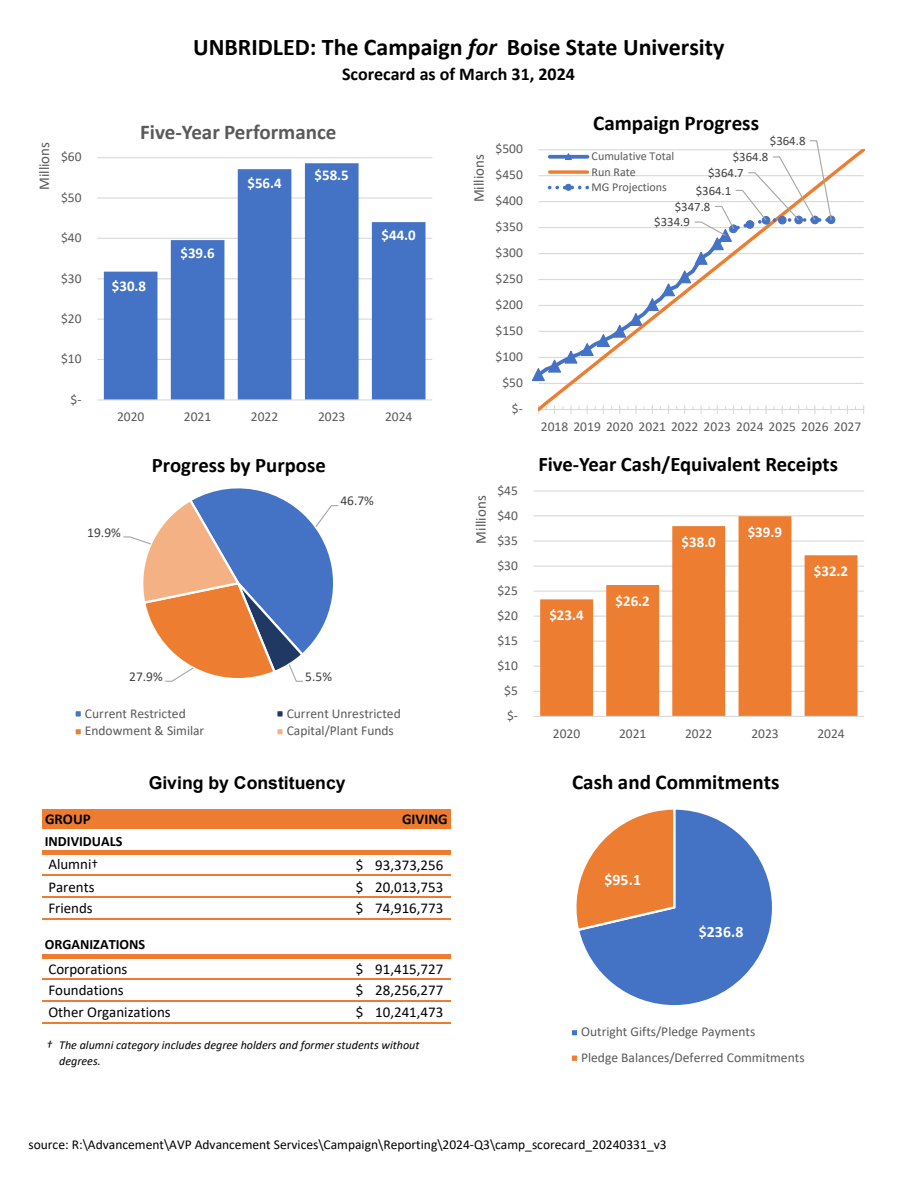
<style>
.page{position:relative;width:918px;height:1188px;background:#fff}
.page>*{position:absolute;margin:0;border:0;box-sizing:border-box;transform-origin:0 0}
.t1{font:700 24px "Calibri";color:#000}
.t2{font:700 21px "Calibri";color:#000}
.t3{font:700 21px "Calibri";color:#595959}
.t4{font:700 20.7px "Calibri";color:#000}
.t5{font:700 18px "Calibri";color:#000}
.t6{font:700 17.7px "Arial";color:#000}
.t7{font:700 15.9px "Calibri";color:#fff}
.t8{font:15px/21.8px "Calibri";color:#000}
.t9{font:700 15px "Calibri";color:#fff}
.t10{font:15px "Calibri";color:#595959}
.t11{font:700 15px "Calibri";color:#000}
.t12{font:700 14.25px "Calibri";color:#000}
.t13{font:13.5px/25.5px "Calibri";color:#595959}
.t14{font:13.5px "Calibri";color:#000}
.t15{font:13.5px "Calibri";color:#404040}
.t16{font:12.75px "Calibri";color:#404040}
.t17{font:italic 12px/16.2px "Calibri";color:#000}
.t18{font:12px/15.5px "Calibri";letter-spacing:-.005em;color:#595959}
.s1{font-style:italic}
.s2{font-size:13.5px}
</style>
<div class="page">
<div style="left:42px;top:809px;width:409px;height:21px;background:#ed7c31"></div>
<div style="left:42px;top:850px;width:409px;height:5px;background:#ed7c31"></div>
<hr style="left:42px;top:875px;width:409px;height:1px;background:#ed7c31">
<hr style="left:42px;top:896px;width:409px;height:2px;background:#ed7c31">
<hr style="left:42px;top:918px;width:409px;height:2px;background:#ed7c31">
<hr style="left:42px;top:954px;width:409px;height:4px;background:#ed7c31">
<hr style="left:42px;top:978px;width:409px;height:2px;background:#ed7c31">
<hr style="left:42px;top:1000px;width:409px;height:2px;background:#ed7c31">
<hr style="left:42px;top:1022px;width:409px;height:1px;background:#ed7c31">
<svg style="left:123px;top:488px;width:216px;height:194px"></svg>
<div style="left:75px;top:710px;width:7px;height:8px;background:#4472c4"></div>
<div style="left:73px;top:709px;width:10px;height:10px;border:2px solid #fff"></div>
<div style="left:276px;top:710px;width:8px;height:8px;background:#203864"></div>
<div style="left:275px;top:709px;width:10px;height:10px;border:2px solid #fff"></div>
<div style="left:75px;top:728px;width:7px;height:7px;background:#ed7d31"></div>
<div style="left:73px;top:727px;width:10px;height:10px;border:2px solid #fff"></div>
<div style="left:276px;top:728px;width:8px;height:7px;background:#f4b183"></div>
<div style="left:275px;top:727px;width:10px;height:10px;border:2px solid #fff"></div>
<hr style="left:534px;top:691px;width:330px;height:1px;background:#d9d9d9">
<hr style="left:534px;top:666px;width:330px;height:1px;background:#d9d9d9">
<hr style="left:534px;top:641px;width:330px;height:1px;background:#d9d9d9">
<hr style="left:534px;top:616px;width:330px;height:1px;background:#d9d9d9">
<hr style="left:534px;top:591px;width:330px;height:1px;background:#d9d9d9">
<hr style="left:534px;top:566px;width:330px;height:1px;background:#d9d9d9">
<hr style="left:534px;top:541px;width:330px;height:1px;background:#d9d9d9">
<hr style="left:534px;top:515px;width:330px;height:1px;background:#d9d9d9">
<hr style="left:534px;top:490px;width:330px;height:2px;background:#d9d9d9">
<svg style="left:540px;top:516px;width:318px;height:200px;fill:#ed7d31"></svg>
<hr style="left:534px;top:716px;width:330px;height:1px;background:#d9d9d9">
<svg style="left:576px;top:809px;width:196px;height:197px"></svg>
<div style="left:571px;top:1029px;width:7px;height:7px;background:#4472c4"></div>
<div style="left:570px;top:1028px;width:9px;height:10px;border:2px solid #fff"></div>
<div style="left:571px;top:1054px;width:7px;height:8px;background:#ed7d31"></div>
<div style="left:570px;top:1053px;width:9px;height:10px;border:2px solid #fff"></div>
<hr style="left:97px;top:359px;width:335px;height:1px;background:#d9d9d9">
<hr style="left:97px;top:319px;width:335px;height:1px;background:#d9d9d9">
<hr style="left:97px;top:278px;width:335px;height:1px;background:#d9d9d9">
<hr style="left:97px;top:238px;width:335px;height:1px;background:#d9d9d9">
<hr style="left:97px;top:197px;width:335px;height:2px;background:#d9d9d9">
<hr style="left:97px;top:157px;width:335px;height:1px;background:#d9d9d9">
<svg style="left:104px;top:163px;width:322px;height:236px;fill:#4472c4"></svg>
<hr style="left:97px;top:399px;width:335px;height:2px;background:#d9d9d9">
<hr style="left:539px;top:149px;width:325px;height:1px;background:#d9d9d9">
<svg style="left:538px;top:150px;width:327px;height:260px"></svg>
<svg style="left:532px;top:140px;width:303px;height:242px"></svg>
<div style="left:565px;top:184px;width:7px;height:7px;border:1px solid #4472c4;border-radius:50%"></div>
<h1 class="t1" style="left:193px;top:37px;width:533px">UNBRIDLED: The Campaign <span class="s1">for</span> Boise State University</h1>
<h3 class="t5" style="left:342px;top:67px;width:235px">Scorecard as of March 31, 2024</h3>
<p class="t10" style="left:38px;top:190px;width:50px;rotate:-90deg">Millions</p>
<p class="t13" style="left:61px;top:145px;width:22px">$60</p>
<p class="t13" style="left:61px;top:186px;width:22px">$50</p>
<p class="t13" style="left:61px;top:226px;width:22px">$40</p>
<p class="t13" style="left:61px;top:266px;width:22px">$30</p>
<p class="t13" style="left:61px;top:307px;width:22px">$20</p>
<p class="t13" style="left:61px;top:347px;width:22px">$10</p>
<p class="t13" style="left:71px;top:388px;width:12px">$‐</p>
<h2 class="t3" style="left:140px;top:124px;width:198px">Five‐Year Performance</h2>
<p class="t9" style="left:112px;top:280px;width:36px">$30.8</p>
<p class="t9" style="left:181px;top:247px;width:36px">$39.6</p>
<p class="t9" style="left:248px;top:176px;width:36px">$56.4</p>
<p class="t9" style="left:315px;top:169px;width:36px">$58.5</p>
<p class="t9" style="left:382px;top:229px;width:36px">$44.0</p>
<p class="t13" style="left:117px;top:405px;width:29px">2020</p>
<p class="t13" style="left:184px;top:405px;width:29px">2021</p>
<p class="t13" style="left:251px;top:405px;width:29px">2022</p>
<p class="t13" style="left:318px;top:405px;width:29px">2023</p>
<p class="t13" style="left:385px;top:405px;width:29px">2024</p>
<p class="t15" style="left:87px;top:527px;width:35px">19.9%</p>
<h3 class="t4" style="left:152px;top:457px;width:175px">Progress by Purpose</h3>
<p class="t15" style="left:340px;top:495px;width:35px">46.7%</p>
<p class="t15" style="left:129px;top:671px;width:35px">27.9%</p>
<p class="t15" style="left:305px;top:671px;width:28px">5.5%</p>
<p class="t13" style="left:85px;top:702px;width:102px">Current Restricted</p>
<p class="t13" style="left:287px;top:702px;width:116px">Current Unrestricted</p>
<p class="t13" style="left:85px;top:719px;width:121px">Endowment &amp; Similar</p>
<p class="t13" style="left:287px;top:719px;width:109px">Capital/Plant Funds</p>
<p class="t10" style="left:473px;top:202px;width:50px;rotate:-90deg">Millions</p>
<p class="t13" style="left:496px;top:137px;width:29px">$500</p>
<p class="t13" style="left:496px;top:163px;width:29px">$450</p>
<p class="t13" style="left:496px;top:189px;width:29px">$400</p>
<p class="t13" style="left:496px;top:215px;width:29px">$350</p>
<p class="t13" style="left:496px;top:241px;width:29px">$300</p>
<p class="t13" style="left:496px;top:267px;width:29px">$250</p>
<p class="t13" style="left:496px;top:293px;width:29px">$200</p>
<p class="t13" style="left:496px;top:319px;width:29px">$150</p>
<p class="t13" style="left:496px;top:345px;width:29px">$100</p>
<p class="t13" style="left:502px;top:371px;width:22px">$50</p>
<p class="t13" style="left:512px;top:397px;width:12px">$‐</p>
<p class="t10" style="left:475px;top:544px;width:50px;rotate:-90deg">Millions</p>
<p class="t13" style="left:497px;top:479px;width:22px">$45</p>
<p class="t13" style="left:497px;top:504px;width:22px">$40</p>
<p class="t13" style="left:497px;top:529px;width:22px">$35</p>
<p class="t13" style="left:497px;top:554px;width:22px">$30</p>
<p class="t13" style="left:497px;top:579px;width:22px">$25</p>
<p class="t13" style="left:497px;top:604px;width:22px">$20</p>
<p class="t13" style="left:497px;top:629px;width:22px">$15</p>
<p class="t13" style="left:497px;top:654px;width:22px">$10</p>
<p class="t13" style="left:504px;top:679px;width:15px">$5</p>
<p class="t13" style="left:507px;top:704px;width:12px">$‐</p>
<h2 class="t2" style="left:593px;top:115px;width:167px">Campaign Progress</h2>
<p class="t18" style="left:592px;top:149px;width:84px">Cumulative Total<br>Run Rate<br>MG Projections</p>
<p class="t16" style="left:770px;top:135px;width:37px">$364.8</p>
<p class="t16" style="left:733px;top:152px;width:37px">$364.8</p>
<p class="t16" style="left:708px;top:168px;width:37px">$364.7</p>
<p class="t16" style="left:696px;top:185px;width:37px">$364.1</p>
<p class="t16" style="left:675px;top:201px;width:37px">$347.8</p>
<p class="t16" style="left:654px;top:217px;width:37px">$334.9</p>
<p class="t13" style="left:541px;top:415px;width:322px">2018 2019 2020 2021 2022 2023 2024 2025 2026 2027</p>
<h3 class="t4" style="left:538px;top:456px;width:301px">Five‐Year Cash/Equivalent Receipts</h3>
<p class="t9" style="left:549px;top:609px;width:36px">$23.4</p>
<p class="t9" style="left:616px;top:595px;width:36px">$26.2</p>
<p class="t9" style="left:682px;top:536px;width:36px">$38.0</p>
<p class="t9" style="left:748px;top:526px;width:36px">$39.9</p>
<p class="t9" style="left:814px;top:565px;width:36px">$32.2</p>
<p class="t13" style="left:553px;top:722px;width:29px">2020</p>
<p class="t13" style="left:619px;top:722px;width:29px">2021</p>
<p class="t13" style="left:685px;top:722px;width:29px">2022</p>
<p class="t13" style="left:751px;top:722px;width:29px">2023</p>
<p class="t13" style="left:817px;top:722px;width:29px">2024</p>
<h3 class="t6" style="left:149px;top:773px;width:199px">Giving by Constituency</h3>
<h2 class="t2" style="left:572px;top:774px;width:209px">Cash and Commitments</h2>
<p class="t11" style="left:45px;top:813px;width:47px">GROUP</p>
<p class="t11" style="left:402px;top:813px;width:47px">GIVING</p>
<p class="t12" style="left:45px;top:835px;width:79px">INDIVIDUALS</p>
<p class="t8" style="left:48px;top:854px;width:51px;line-height:22.2px">Alumni<span class="s2">†<br></span>Parents<br>Friends</p>
<p class="t12" style="left:45px;top:939px;width:102px">ORGANIZATIONS</p>
<p class="t8" style="left:48px;top:959px;width:124px">Corporations<br>Foundations<br>Other Organizations</p>
<p class="t17" style="left:46px;top:1038px;width:8px">†</p>
<p class="t8" style="left:356px;top:855px;width:89px;text-align:justify">$ 93,373,256 $ 20,013,753 $ 74,916,773</p>
<p class="t8" style="left:356px;top:959px;width:89px">$ 91,415,727</p>
<p class="t8" style="left:356px;top:981px;width:89px">$ 28,256,277 $ 10,241,473</p>
<p class="t17" style="left:59px;top:1038px;width:362px">The alumni category includes degree holders and former students without degrees.</p>
<p class="t7" style="left:604px;top:873px;width:38px">$95.1</p>
<p class="t7" style="left:699px;top:925px;width:46px">$236.8</p>
<p class="t13" style="left:581px;top:1020px;width:225px">Outright Gifts/Pledge Payments<br>Pledge Balances/Deferred Commitments</p>
<p class="t14" style="left:28px;top:1139px;width:640px">source: R:\Advancement\AVP Advancement Services\Campaign\Reporting\2024‐Q3\camp_scorecard_20240331_v3</p>
</div>
